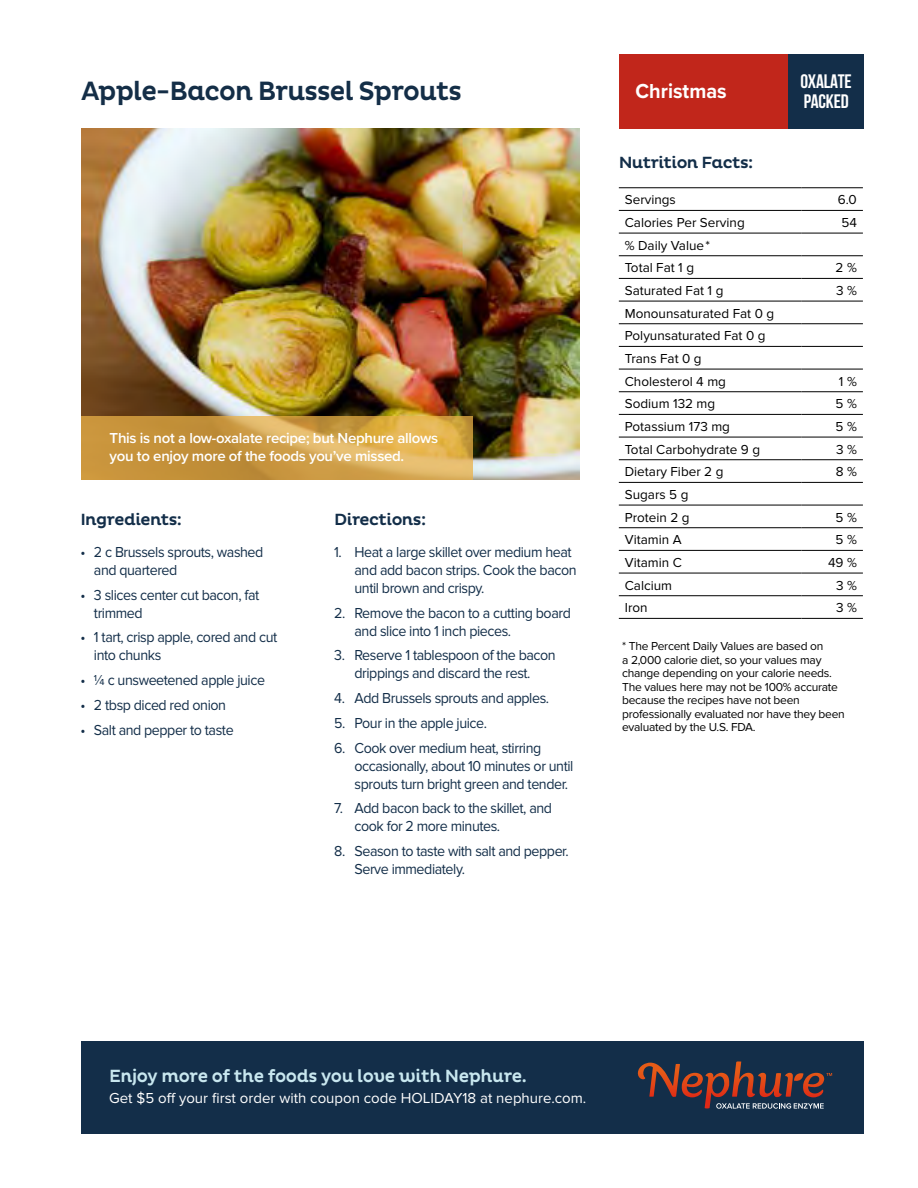
<style>
.page{position:relative;width:918px;height:1188px;background:#fff}
.page>*{position:absolute;margin:0;border:0;box-sizing:border-box;transform-origin:0 0}
.t1{font:500 27px "Pluto";letter-spacing:-.03em;color:#142e47;scale:.95 1}
.t2{font:700 21px "Proxima Nova";color:#fff;scale:.95 1}
.t3{font:700 19.5px/19.5px "Bebas Neue";letter-spacing:-.01em;color:#fff}
.t4{font:500 18px "Pluto";letter-spacing:-.02em;color:#c8e7ef;scale:.95 1}
.t5{font:500 16.5px "Pluto";letter-spacing:-.03em;color:#132e49}
.t6{font:15px/18px "Proxima Nova";letter-spacing:-.03em;color:#132e49;scale:.95 1}
.t7{font:600 15px/18px "Proxima Nova";letter-spacing:-.02em;color:#fff}
.t8{font:15px "Proxima Nova";color:#fff}
.t9{font:13.5px/22.6px "Proxima Nova";color:#000}
.t10{font:12px/13.5px "Proxima Nova";letter-spacing:-.02em;color:#000}
</style>
<div class="page">
<img style="left:81px;top:128px;width:498px;height:352px">
<div style="left:619px;top:54px;width:170px;height:74px;background:#c1261b"></div>
<div style="left:789px;top:54px;width:75px;height:74px;background:#132e49"></div>
<hr style="left:619px;top:187px;width:182px;height:1px;background:#000">
<hr style="left:619px;top:210px;width:182px;height:1px;background:#000">
<hr style="left:619px;top:233px;width:182px;height:1px;background:#000">
<hr style="left:801px;top:233px;width:62px;height:1px;background:#000">
<hr style="left:619px;top:255px;width:182px;height:1px;background:#000">
<hr style="left:801px;top:255px;width:62px;height:1px;background:#000">
<hr style="left:619px;top:278px;width:182px;height:1px;background:#000">
<hr style="left:801px;top:278px;width:62px;height:1px;background:#000">
<hr style="left:619px;top:301px;width:182px;height:1px;background:#000">
<hr style="left:801px;top:301px;width:62px;height:1px;background:#000">
<hr style="left:619px;top:323px;width:182px;height:1px;background:#000">
<hr style="left:801px;top:323px;width:62px;height:1px;background:#000">
<hr style="left:619px;top:346px;width:182px;height:1px;background:#000">
<hr style="left:801px;top:346px;width:62px;height:1px;background:#000">
<hr style="left:619px;top:369px;width:182px;height:1px;background:#000">
<hr style="left:801px;top:369px;width:62px;height:1px;background:#000">
<hr style="left:619px;top:391px;width:182px;height:1px;background:#000">
<hr style="left:801px;top:391px;width:62px;height:1px;background:#000">
<hr style="left:619px;top:414px;width:182px;height:1px;background:#000">
<hr style="left:801px;top:414px;width:62px;height:1px;background:#000">
<hr style="left:619px;top:437px;width:182px;height:1px;background:#000">
<hr style="left:801px;top:437px;width:62px;height:1px;background:#000">
<hr style="left:619px;top:459px;width:182px;height:1px;background:#000">
<hr style="left:801px;top:459px;width:62px;height:1px;background:#000">
<hr style="left:619px;top:482px;width:182px;height:1px;background:#000">
<hr style="left:801px;top:482px;width:62px;height:1px;background:#000">
<hr style="left:619px;top:505px;width:182px;height:1px;background:#000">
<hr style="left:801px;top:505px;width:62px;height:1px;background:#000">
<hr style="left:619px;top:527px;width:182px;height:1px;background:#000">
<hr style="left:801px;top:527px;width:62px;height:1px;background:#000">
<hr style="left:619px;top:550px;width:182px;height:1px;background:#000">
<hr style="left:801px;top:550px;width:62px;height:1px;background:#000">
<hr style="left:619px;top:573px;width:182px;height:1px;background:#000">
<hr style="left:801px;top:573px;width:62px;height:1px;background:#000">
<hr style="left:619px;top:595px;width:182px;height:1px;background:#000">
<hr style="left:801px;top:595px;width:62px;height:1px;background:#000">
<hr style="left:619px;top:618px;width:182px;height:1px;background:#000">
<hr style="left:801px;top:187px;width:62px;height:1px;background:#000">
<hr style="left:801px;top:210px;width:62px;height:1px;background:#000">
<hr style="left:801px;top:618px;width:62px;height:1px;background:#000">
<div style="left:81px;top:1041px;width:783px;height:93px;background:#132e49"></div>
<svg style="left:638px;top:1061px;width:186px;height:48px"></svg>
<svg style="left:81px;top:416px;width:392px;height:64px"></svg>
<h1 class="t1" style="left:81px;top:76px;width:403px">Apple-Bacon Brussel Sprouts</h1>
<p class="t7" style="left:110px;top:429px;width:330px">This is not a low-oxalate recipe; but Nephure allows you to enjoy more of the foods you’ve missed.</p>
<p class="t5" style="left:80px;top:510px;width:103px">Ingredients:</p>
<p class="t6" style="left:94px;top:543px;width:180px;text-indent:-13px">• 2 c Brussels sprouts, washed and quartered</p>
<p class="t6" style="left:94px;top:586px;width:176px;text-indent:-13px">• 3 slices center cut bacon, fat trimmed</p>
<p class="t6" style="left:94px;top:629px;width:195px;text-indent:-13px">• 1 tart, crisp apple, cored and cut into chunks</p>
<p class="t6" style="left:80px;top:671px;width:196px">• ¼ c unsweetened apple juice</p>
<p class="t6" style="left:80px;top:696px;width:155px">• 2 tbsp diced red onion</p>
<p class="t6" style="left:80px;top:721px;width:163px">• Salt and pepper to taste</p>
<p class="t5" style="left:334px;top:510px;width:94px">Directions:</p>
<p class="t6" style="left:355px;top:543px;width:235px;text-indent:-20px">1. Heat a large skillet over medium heat and add bacon strips. Cook the bacon until brown and crispy.</p>
<p class="t6" style="left:355px;top:604px;width:229px;text-indent:-20px">2. Remove the bacon to a cutting board and slice into 1 inch pieces.</p>
<p class="t6" style="left:334px;top:647px;width:235px;text-align:center">3. Reserve 1 tablespoon of the bacon drippings and discard the rest.</p>
<p class="t6" style="left:334px;top:689px;width:228px">4. Add Brussels sprouts and apples.</p>
<p class="t6" style="left:334px;top:714px;width:162px">5. Pour in the apple juice.</p>
<p class="t6" style="left:355px;top:739px;width:232px;text-indent:-20px">6. Cook over medium heat, stirring occasionally, about 10 minutes or until sprouts turn bright green and tender.</p>
<p class="t6" style="left:355px;top:800px;width:209px;text-indent:-20px">7. Add bacon back to the skillet, and cook for 2 more minutes.</p>
<p class="t6" style="left:355px;top:842px;width:227px;text-indent:-20px">8. Season to taste with salt and pepper.<br>Serve immediately.</p>
<h2 class="t2" style="left:636px;top:75px;width:97px">Christmas</h2>
<p class="t5" style="left:619px;top:153px;width:136px">Nutrition Facts:</p>
<h3 class="t3" style="left:801px;top:72px;width:53px">OXALATE<br>PACKED</h3>
<p class="t9" style="left:625px;top:189px;width:53px">Servings</p>
<p class="t9" style="left:838px;top:189px;width:20px">6.0</p>
<p class="t9" style="left:625px;top:211px;width:121px">Calories Per Serving</p>
<p class="t9" style="left:841px;top:211px;width:17px">54</p>
<p class="t9" style="left:625px;top:234px;width:87px">% Daily Value*<br>Total Fat 1 g</p>
<p class="t9" style="left:836px;top:257px;width:23px">2 %</p>
<p class="t9" style="left:625px;top:279px;width:100px">Saturated Fat 1 g</p>
<p class="t9" style="left:836px;top:279px;width:22px">3 %</p>
<p class="t9" style="left:625px;top:302px;width:151px">Monounsaturated Fat 0 g<br>Polyunsaturated Fat 0 g<br>Trans Fat 0 g<br>Cholesterol 4 mg</p>
<p class="t9" style="left:839px;top:370px;width:19px">1 %</p>
<p class="t9" style="left:625px;top:393px;width:92px">Sodium 132 mg</p>
<p class="t9" style="left:836px;top:393px;width:23px">5 %</p>
<p class="t9" style="left:625px;top:415px;width:107px">Potassium 173 mg</p>
<p class="t9" style="left:836px;top:415px;width:23px">5 %</p>
<p class="t9" style="left:625px;top:438px;width:137px">Total Carbohydrate 9 g</p>
<p class="t9" style="left:836px;top:438px;width:22px">3 %</p>
<p class="t9" style="left:625px;top:461px;width:100px">Dietary Fiber 2 g</p>
<p class="t9" style="left:836px;top:461px;width:23px">8 %</p>
<p class="t9" style="left:625px;top:483px;width:66px">Sugars 5 g<br>Protein 2 g</p>
<p class="t9" style="left:836px;top:506px;width:23px">5 %</p>
<p class="t9" style="left:625px;top:529px;width:58px">Vitamin A</p>
<p class="t9" style="left:836px;top:529px;width:23px">5 %</p>
<p class="t9" style="left:625px;top:551px;width:58px">Vitamin C</p>
<p class="t9" style="left:828px;top:551px;width:30px">49 %</p>
<p class="t9" style="left:625px;top:574px;width:49px">Calcium</p>
<p class="t9" style="left:836px;top:574px;width:22px">3 %</p>
<p class="t9" style="left:625px;top:597px;width:24px">Iron</p>
<p class="t9" style="left:836px;top:597px;width:22px">3 %</p>
<p class="t10" style="left:622px;top:640px;width:224px">* The Percent Daily Values are based on<br>a 2,000 calorie diet, so your values may change depending on your calorie needs.<br>The values here may not be 100% accurate because the recipes have not been professionally evaluated nor have they been evaluated by the U.S. FDA.</p>
<p class="t4" style="left:109px;top:1066px;width:441px">Enjoy more of the foods you love with Nephure.</p>
<p class="t8" style="left:109px;top:1090px;width:479px">Get $5 off your first order with coupon code HOLIDAY18 at nephure.com.</p>
</div>
